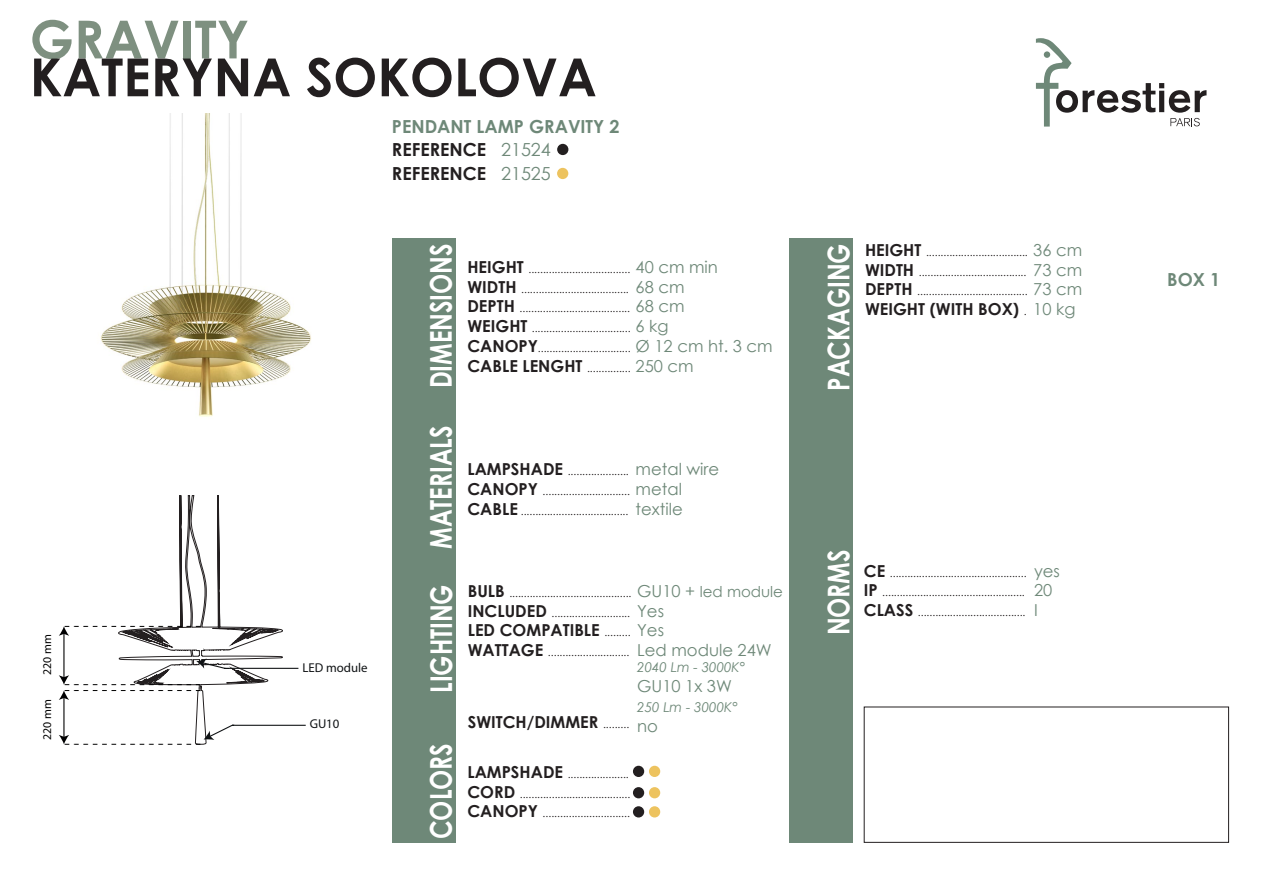
<style>
.page{position:relative;width:1263px;height:893px;background:#fff}
.page>*{position:absolute;margin:0;border:0;box-sizing:border-box;transform-origin:0 0}
.t1{font:700 52.5px "Century Gothic";color:#231f20}
.t2{font:700 52.5px "Century Gothic";color:#7e9080}
.t3{font:700 30px "Century Gothic";color:#fff;scale:.8 1}
.t4{font:700 18px "Century Gothic";color:#6e8878}
.t5{font:700 18px/24px "Century Gothic";color:#231f20}
.REF_PRODUITS{font:18px "Century Gothic";color:#6e8878}
.INFOS_PRODUITS{font:16.5px "Century Gothic";color:#6e8878}
.t6{font:700 16.5px "Century Gothic";color:#231f20}
.INFOS_PRODUITS-2{font:15px "Century Gothic";color:#6e8878}
.INFOS_PRODUITS-3{font:italic 13.5px "Century Gothic";color:#6e8878}
.t7{font:12.9px "Myriad Pro";color:#101315}
.t8{font:11.85px "Myriad Pro";color:#000001}
.t9{font:10.5px "Century Gothic";color:#231f20}
.s1{font-weight:700;font-size:16.5px}
.s2{font-size:16.5px}
.s3{font-weight:400;font-size:10.5px}
.s4{font-weight:400;color:#6e8878}
</style>
<div class="page">
<div style="left:392px;top:238px;width:64px;height:605px;background:#6e8878"></div>
<div style="left:789px;top:238px;width:64px;height:605px;background:#6e8878"></div>
<svg style="left:1036px;top:38px;width:170px;height:89px"></svg>
<div style="left:864px;top:707px;width:365px;height:136px;border:1px solid #231f20"></div>
<img style="left:100px;top:113px;width:211px;height:304px">
<svg style="left:59px;top:495px;width:247px;height:250px"></svg>
<div style="left:557px;top:144px;width:11px;height:11px;background:#231f20;border-radius:50%"></div>
<div style="left:557px;top:168px;width:11px;height:11px;background:#edc35f;border-radius:50%"></div>
<div style="left:633px;top:806px;width:11px;height:11px;background:#231f20;border-radius:50%"></div>
<div style="left:649px;top:806px;width:11px;height:11px;background:#edc35f;border-radius:50%"></div>
<div style="left:633px;top:787px;width:11px;height:11px;background:#231f20;border-radius:50%"></div>
<div style="left:649px;top:787px;width:11px;height:11px;background:#edc35f;border-radius:50%"></div>
<div style="left:633px;top:766px;width:11px;height:11px;background:#231f20;border-radius:50%"></div>
<div style="left:649px;top:766px;width:11px;height:11px;background:#edc35f;border-radius:50%"></div>
<p class="t2" style="left:30px;top:0;width:221px">GRAVITY</p>
<p class="t1" style="left:30px;top:37px;width:568px">KATERYNA SOKOLOVA</p>
<p class="t4" style="left:392px;top:113px;width:229px">PENDANT LAMP GRAVITY 2</p>
<p class="t5" style="left:392px;top:137px;width:96px">REFERENCE<br>REFERENCE</p>
<p class="REF_PRODUITS" style="left:501px;top:137px;width:51px">21524</p>
<p class="REF_PRODUITS" style="left:501px;top:161px;width:51px">21525</p>
<p class="t8" style="left:40px;top:675px;width:42px;rotate:-90deg">220 mm</p>
<p class="t8" style="left:40px;top:740px;width:42px;rotate:-90deg">220 mm</p>
<p class="t7" style="left:302px;top:659px;width:67px">LED module</p>
<p class="t7" style="left:310px;top:716px;width:31px">GU10</p>
<p class="t3" style="left:418px;top:388px;width:183px;rotate:-90deg">DIMENSIONS</p>
<p class="INFOS_PRODUITS" style="left:636px;top:255px;width:84px">40 cm min</p>
<p class="INFOS_PRODUITS" style="left:636px;top:275px;width:51px">68 cm</p>
<p class="INFOS_PRODUITS" style="left:636px;top:295px;width:51px">68 cm</p>
<p class="INFOS_PRODUITS" style="left:636px;top:315px;width:35px">6 kg</p>
<p class="INFOS_PRODUITS" style="left:636px;top:334px;width:139px">Ø 12 cm ht. 3 cm</p>
<p class="INFOS_PRODUITS" style="left:636px;top:354px;width:60px">250 cm</p>
<p class="t9" style="left:467px;top:262px;width:164px"><span class="s1">HEIGHT</span> ...................................</p>
<p class="t9" style="left:467px;top:281px;width:163px"><span class="s1">WIDTH</span> .....................................</p>
<p class="t9" style="left:467px;top:301px;width:164px"><span class="s1">DEPTH</span> ......................................</p>
<p class="t9" style="left:467px;top:321px;width:165px"><span class="s1">WEIGHT</span> ..................................</p>
<p class="t9" style="left:467px;top:341px;width:165px"><span class="s1">CANOPY</span>................................</p>
<p class="t9" style="left:467px;top:361px;width:165px"><span class="s1">CABLE LENGHT</span> ...............</p>
<p class="t3" style="left:418px;top:549px;width:156px;rotate:-90deg">MATERIALS</p>
<p class="t3" style="left:419px;top:693px;width:137px;rotate:-90deg">LIGHTING</p>
<p class="t3" style="left:418px;top:839px;width:121px;rotate:-90deg">COLORS</p>
<p class="INFOS_PRODUITS" style="left:636px;top:458px;width:85px">metal wire</p>
<p class="INFOS_PRODUITS" style="left:636px;top:478px;width:48px">metal</p>
<p class="INFOS_PRODUITS" style="left:636px;top:497px;width:49px">textile</p>
<p class="t9" style="left:467px;top:464px;width:163px"><span class="s1">LAMPSHADE</span> .....................</p>
<p class="t9" style="left:467px;top:484px;width:164px"><span class="s1">CANOPY</span> ..............................</p>
<p class="t9" style="left:467px;top:504px;width:163px"><span class="s1">CABLE</span> .....................................</p>
<p class="INFOS_PRODUITS-2" style="left:637px;top:581px;width:147px"><span class="s2">GU10 +</span> led module</p>
<p class="INFOS_PRODUITS" style="left:637px;top:599px;width:28px">Yes</p>
<p class="INFOS_PRODUITS" style="left:637px;top:639px;width:136px">Led module 24W</p>
<p class="INFOS_PRODUITS-3" style="left:637px;top:658px;width:109px">2040 Lm - 3000K°</p>
<p class="INFOS_PRODUITS" style="left:637px;top:675px;width:96px">GU10 1x 3W</p>
<p class="INFOS_PRODUITS-3" style="left:637px;top:698px;width:102px">250 Lm - 3000K°</p>
<p class="INFOS_PRODUITS" style="left:637px;top:714px;width:22px">no</p>
<p class="t9" style="left:468px;top:586px;width:165px"><span class="s1">BULB</span> ..........................................</p>
<p class="t9" style="left:468px;top:605px;width:164px"><span class="s1">INCLUDED</span> ...........................</p>
<p class="t6" style="left:468px;top:618px;width:198px">LED COMPATIBLE <span class="s3">.........</span> <span class="s4">Yes</span></p>
<p class="t9" style="left:468px;top:645px;width:163px"><span class="s1">WATTAGE</span> ............................</p>
<p class="t6" style="left:468px;top:710px;width:163px">SWITCH/DIMMER <span class="s3">.........</span></p>
<p class="t9" style="left:467px;top:767px;width:163px"><span class="s1">LAMPSHADE</span> .....................</p>
<p class="t9" style="left:467px;top:786px;width:164px"><span class="s1">CORD</span> ......................................</p>
<p class="t9" style="left:467px;top:806px;width:164px"><span class="s1">CANOPY</span> ..............................</p>
<p class="t3" style="left:816px;top:391px;width:186px;rotate:-90deg">PACKAGING</p>
<p class="t9" style="left:865px;top:245px;width:164px"><span class="s1">HEIGHT</span> ...................................</p>
<p class="t9" style="left:865px;top:264px;width:163px"><span class="s1">WIDTH</span> .....................................</p>
<p class="t9" style="left:865px;top:284px;width:164px"><span class="s1">DEPTH</span> ......................................</p>
<p class="t6" style="left:865px;top:297px;width:212px">WEIGHT (WITH BOX) <span class="s3">.</span> <span class="s4">10 kg</span></p>
<p class="INFOS_PRODUITS" style="left:1033px;top:238px;width:51px">36 cm</p>
<p class="INFOS_PRODUITS" style="left:1033px;top:258px;width:51px">73 cm</p>
<p class="INFOS_PRODUITS" style="left:1033px;top:278px;width:51px">73 cm</p>
<p class="t3" style="left:816px;top:635px;width:109px;rotate:-90deg">NORMS</p>
<p class="t9" style="left:864px;top:565px;width:164px"><span class="s1">CE</span> ...............................................</p>
<p class="t9" style="left:864px;top:585px;width:162px"><span class="s1">IP</span> .................................................</p>
<p class="t9" style="left:864px;top:605px;width:163px"><span class="s1">CLASS</span> .....................................</p>
<p class="INFOS_PRODUITS" style="left:1034px;top:559px;width:27px">yes</p>
<p class="INFOS_PRODUITS" style="left:1034px;top:579px;width:20px">20</p>
<p class="INFOS_PRODUITS" style="left:1034px;top:599px;width:5px">I</p>
<p class="t4" style="left:1167px;top:266px;width:54px">BOX 1</p>
</div>
